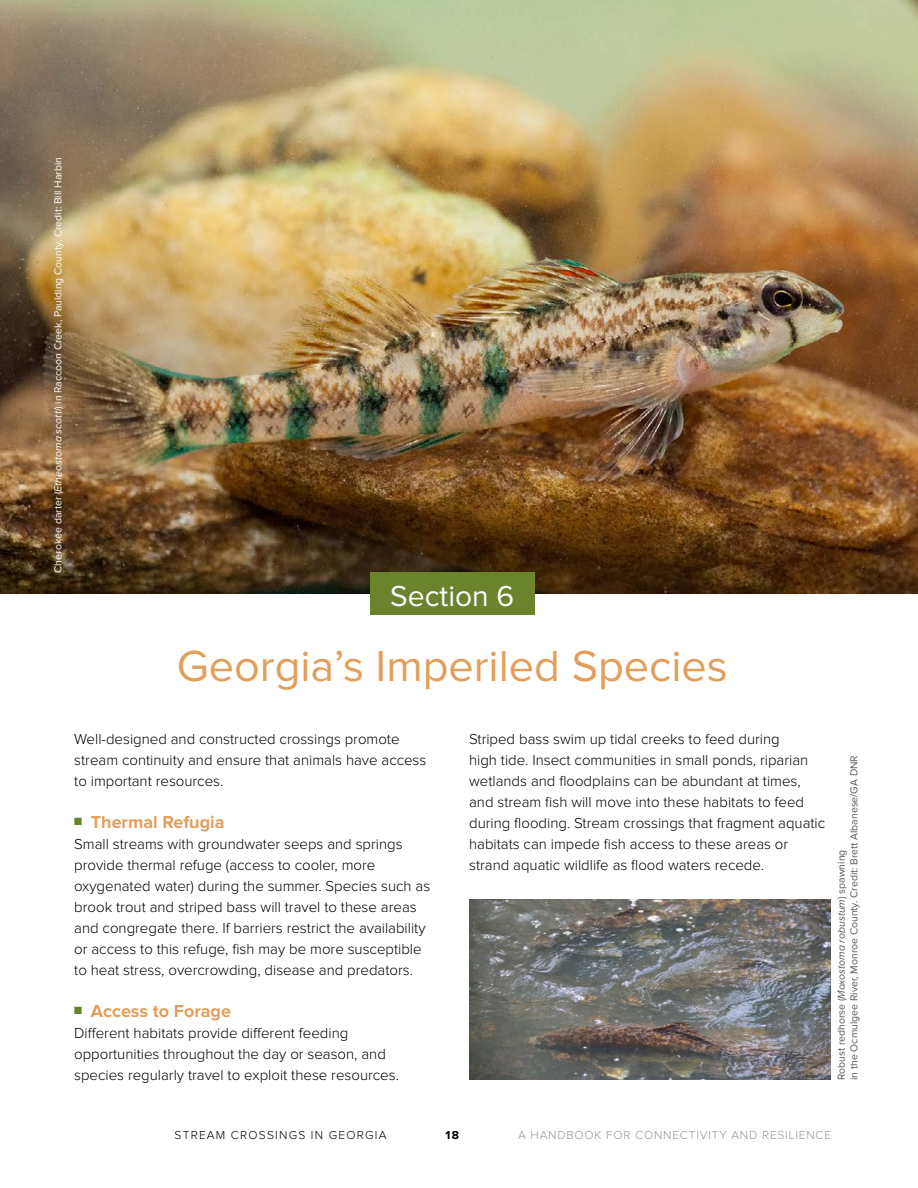
<style>
.page{position:relative;width:918px;height:1188px;background:#fff}
.page>*{position:absolute;margin:0;border:0;box-sizing:border-box;transform-origin:0 0}
.t1{font:45px "Proxima Nova";color:#e29f5b}
.t2{font:30px "Proxima Nova";color:#fff}
.t3{font:700 18px "Proxima Nova";color:#e29f5b}
.t4{font:300 15px/21px "Proxima Nova";color:#000}
.t5{font:300 12px "Proxima Nova";letter-spacing:.065em;color:#939598}
.t6{font:300 12px "Proxima Nova";letter-spacing:.1em;color:#000}
.t7{font:700 12px "Proxima Nova";color:#000}
.t8{font:10.5px/12.6px "Proxima Nova";color:#58595b}
.t9{font:10.5px "Proxima Nova";color:#fff}
.s1{font-style:italic}
</style>
<div class="page">
<img style="left:0;top:0;width:918px;height:594px">
<div style="left:370px;top:573px;width:165px;height:42px;background:#6b832d"></div>
<img style="left:469px;top:900px;width:361px;height:180px">
<p class="t9" style="left:52px;top:573px;width:417px;rotate:-90deg">Cherokee darter (<span class="s1">Etheostoma scotti</span>) in Raccoon Creek, Paulding County. Credit: Bill Harbin</p>
<p class="t2" style="left:390px;top:579px;width:126px">Section 6</p>
<p class="t1" style="left:177px;top:640px;width:553px">Georgia’s Imperiled Species</p>
<p class="t4" style="left:74px;top:729px;width:354px">Well-designed and constructed crossings promote stream continuity and ensure that animals have access to important resources.</p>
<p class="t3" style="left:74px;top:812px;width:152px"><sup>■</sup> Thermal Refugia</p>
<p class="t4" style="left:74px;top:834px;width:358px">Small streams with groundwater seeps and springs provide thermal refuge (access to cooler, more oxygenated water) during the summer. Species such as brook trout and striped bass will travel to these areas and congregate there. If barriers restrict the availability or access to this refuge, fsh may be more susceptible to heat stress, overcrowding, disease and predators.</p>
<p class="t3" style="left:74px;top:1001px;width:158px"><sup>■</sup> Access to Forage</p>
<p class="t4" style="left:74px;top:1023px;width:326px">Diferent habitats provide diferent feeding opportunities throughout the day or season, and species regularly travel to exploit these resources.</p>
<p class="t4" style="left:469px;top:729px;width:358px">Striped bass swim up tidal creeks to feed during<br>high tide. Insect communities in small ponds, riparian wetlands and foodplains can be abundant at times, and stream fsh will move into these habitats to feed during fooding. Stream crossings that fragment aquatic habitats can impede fsh access to these areas or strand aquatic wildlife as food waters recede.</p>
<p class="t8" style="left:835px;top:1080px;width:326px;rotate:-90deg">Robust redhorse (<span class="s1">Moxostoma robustum</span>) spawning<br>in the Ocmulgee River, Monroe County. Credit: Brett Albanese/GA DNR</p>
<p class="t6" style="left:175px;top:1128px;width:213px">STREAM CROSSINGS IN GEORGIA</p>
<p class="t7" style="left:446px;top:1128px;width:15px">18</p>
<p class="t5" style="left:518px;top:1128px;width:315px">A HANDBOOK FOR CONNECTIVITY AND RESILIENCE</p>
</div>
